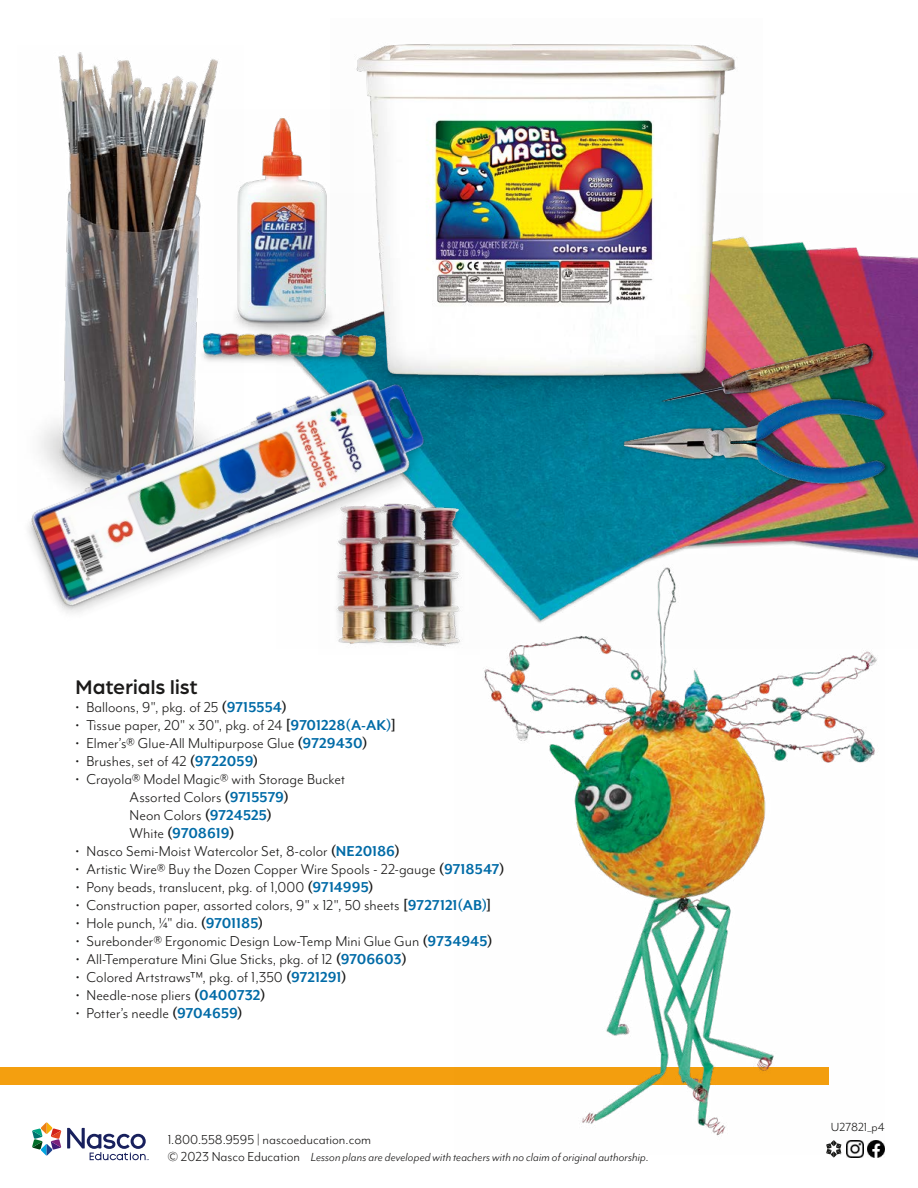
<style>
.page{position:relative;width:918px;height:1188px;background:#fff}
.page>*{position:absolute;margin:0;border:0;box-sizing:border-box;transform-origin:0 0}
.t1{font:500 21px "Arboria";letter-spacing:.005em;color:#1b1a19}
.t2{font:16.5px/18px "Mr Eaves Mod OT";color:#1b1a19}
.t3{font:15px "Mr Eaves Mod OT";color:#1b1a19}
.t4{font:italic 13.5px "Mr Eaves Mod OT";letter-spacing:.01em;color:#1b1a19}
.t5{font:13.5px "Mr Eaves Mod OT";color:#1b1a19}
.s1{font-weight:700}
.s2{font-weight:700;color:#006ba7}
.s3{font-style:normal;font-size:15px}
</style>
<div class="page">
<img style="left:465px;top:242px;width:453px;height:319px">
<div style="left:0;top:1068px;width:828px;height:17px;background:#f49f0f"></div>
<img style="left:454px;top:548px;width:431px;height:606px">
<img style="left:58px;top:52px;width:160px;height:248px">
<img style="left:28px;top:300px;width:437px;height:313px">
<img style="left:318px;top:500px;width:161px;height:154px">
<img style="left:330px;top:44px;width:433px;height:371px">
<img style="left:611px;top:386px;width:292px;height:110px">
<img style="left:655px;top:335px;width:231px;height:76px">
<img style="left:214px;top:109px;width:139px;height:232px">
<svg style="left:32px;top:1123px;width:29px;height:32px"></svg>
<svg style="left:67px;top:1128px;width:82px;height:32px"></svg>
<img style="left:867px;top:1140px;width:18px;height:17px">
<img style="left:846px;top:1140px;width:17px;height:17px">
<svg style="left:826px;top:1140px;width:16px;height:17px"></svg>
<p class="t1" style="left:76px;top:673px;width:124px">Materials list</p>
<p class="t2" style="left:76px;top:698px;width:213px">• Balloons, 9", pkg. of 25 <span class="s1">(</span><span class="s2">9715554</span><span class="s1">)</span></p>
<p class="t2" style="left:76px;top:716px;width:322px">• Tissue paper, 20" x 30", pkg. of 24 <span class="s1">[</span><span class="s2">9701228(A-AK)</span><span class="s1">]</span></p>
<p class="t2" style="left:76px;top:734px;width:294px">• Elmer’s® Glue-All Multipurpose Glue <span class="s1">(</span><span class="s2">9729430</span><span class="s1">)</span></p>
<p class="t2" style="left:76px;top:752px;width:184px">• Brushes, set of 42 <span class="s1">(</span><span class="s2">9722059</span><span class="s1">)</span></p>
<p class="t2" style="left:130px;top:770px;width:217px;text-indent:-54px">• Crayola® Model Magic® with Storage Bucket<br>Assorted Colors <span class="s1">(</span><span class="s2">9715579</span><span class="s1">)<br></span>Neon Colors <span class="s1">(</span><span class="s2">9724525</span><span class="s1">)<br></span>White <span class="s1">(</span><span class="s2">9708619</span><span class="s1">)</span></p>
<p class="t2" style="left:76px;top:842px;width:326px">• Nasco Semi-Moist Watercolor Set, 8-color <span class="s1">(</span><span class="s2">NE20186</span><span class="s1">)</span></p>
<p class="t2" style="left:76px;top:860px;width:431px">• Artistic Wire® Buy the Dozen Copper Wire Spools - 22-gauge <span class="s1">(</span><span class="s2">9718547</span><span class="s1">)</span></p>
<p class="t2" style="left:76px;top:878px;width:300px">• Pony beads, translucent, pkg. of 1,000 <span class="s1">(</span><span class="s2">9714995</span><span class="s1">)</span></p>
<p class="t2" style="left:76px;top:896px;width:418px">• Construction paper, assorted colors, 9" x 12", 50 sheets <span class="s1">[</span><span class="s2">9727121(AB)</span><span class="s1">]</span></p>
<p class="t2" style="left:76px;top:914px;width:189px">• Hole punch, ¼" dia. <span class="s1">(</span><span class="s2">9701185</span><span class="s1">)</span></p>
<p class="t2" style="left:76px;top:932px;width:418px">• Surebonder® Ergonomic Design Low-Temp Mini Glue Gun <span class="s1">(</span><span class="s2">9734945</span><span class="s1">)</span></p>
<p class="t2" style="left:76px;top:950px;width:333px">• All-Temperature Mini Glue Sticks, pkg. of 12 <span class="s1">(</span><span class="s2">9706603</span><span class="s1">)</span></p>
<p class="t2" style="left:76px;top:968px;width:272px">• Colored Artstraws™, pkg. of 1,350 <span class="s1">(</span><span class="s2">9721291</span><span class="s1">)</span></p>
<p class="t2" style="left:76px;top:986px;width:192px">• Needle-nose pliers <span class="s1">(</span><span class="s2">0400732</span><span class="s1">)</span></p>
<p class="t2" style="left:76px;top:1004px;width:169px">• Potter’s needle <span class="s1">(</span><span class="s2">9704659</span><span class="s1">)</span></p>
<p class="t3" style="left:168px;top:1131px;width:205px">1.800.558.9595 | nascoeducation.com</p>
<p class="t4" style="left:168px;top:1150px;width:482px"><span class="s3">© 2023 Nasco Education</span> Lesson plans are developed with teachers with no claim of original authorship.</p>
<p class="t5" style="left:831px;top:1120px;width:55px">U27821_p4</p>
</div>
